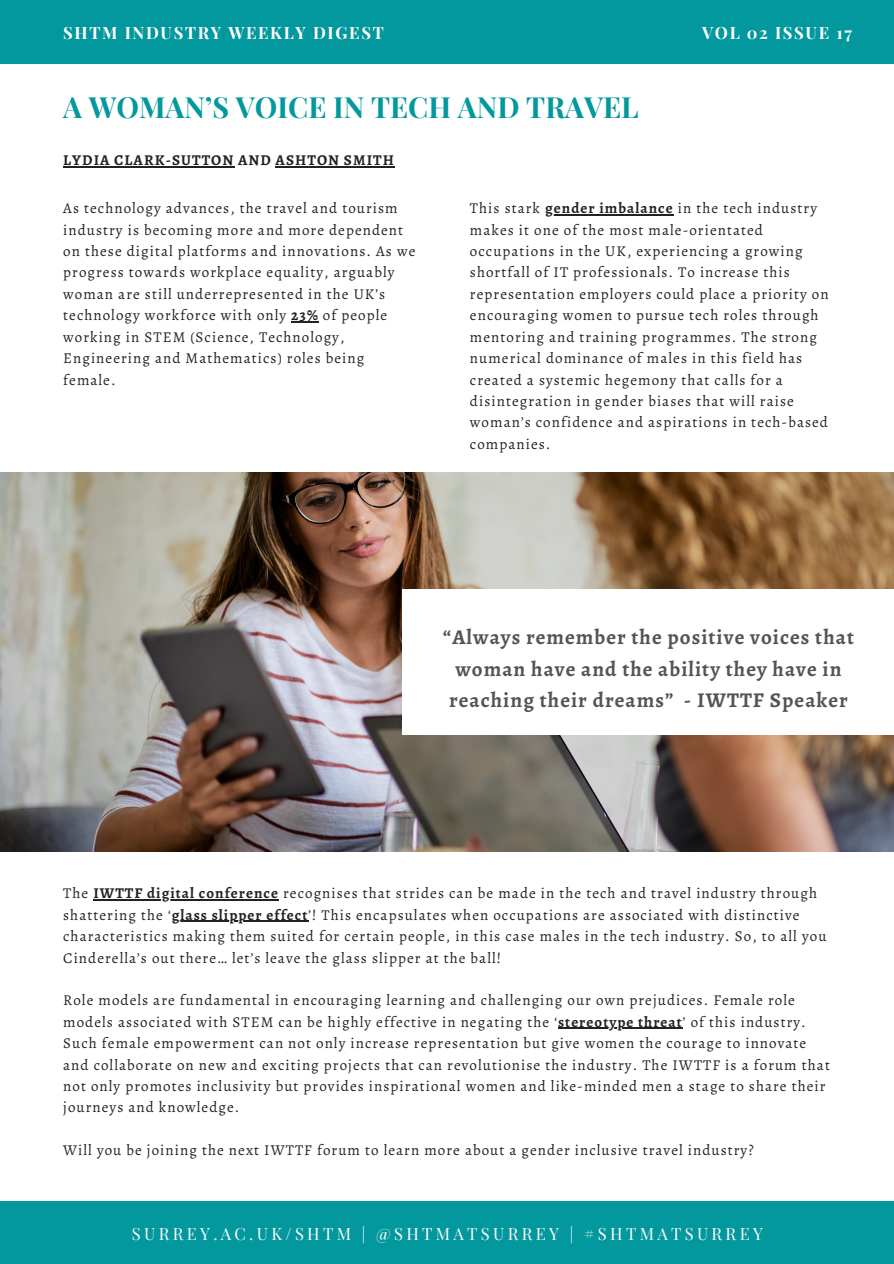
<style>
.page{position:relative;width:894px;height:1264px;background:#fff}
.page>*{position:absolute;margin:0;border:0;box-sizing:border-box;transform-origin:0 0}
.t1{font:700 28.5px "Playfair Display SC";color:#03989e}
.t2{font:700 21px/31.3px "Alegreya";letter-spacing:.05em;color:#545454}
.t3{font:16.5px "Playfair Display SC";letter-spacing:.2em;color:#fff}
.t4{font:700 16.5px "Playfair Display SC";letter-spacing:.1em;color:#fff}
.t5{font:15px/21.5px "Alegreya";letter-spacing:.07em;color:#222}
.t6{font:700 15px "Alegreya";letter-spacing:.07em;color:#222}
.s1{font-weight:700}
</style>
<div class="page">
<img style="left:0;top:472px;width:893px;height:380px">
<div style="left:0;top:0;width:893px;height:63px;background:#03989e"></div>
<div style="left:0;top:1201px;width:893px;height:62px;background:#03989e"></div>
<div style="left:402px;top:589px;width:491px;height:146px;background:#fff"></div>
<hr style="left:93px;top:899px;width:186px;height:1px;background:#222">
<hr style="left:172px;top:920px;width:136px;height:1px;background:#222">
<hr style="left:558px;top:1027px;width:124px;height:1px;background:#222">
<svg style="left:291px;top:321px;width:28px;height:1px"></svg>
<hr style="left:545px;top:214px;width:128px;height:1px;background:#222">
<hr style="left:63px;top:166px;width:171px;height:1px;background:#222">
<hr style="left:275px;top:166px;width:120px;height:1px;background:#222">
<p class="t4" style="left:63px;top:22px;width:322px">SHTM INDUSTRY WEEKLY DIGEST</p>
<p class="t4" style="left:702px;top:22px;width:151px">VOL 02 ISSUE 17</p>
<p class="t1" style="left:63px;top:87px;width:577px">A WOMAN’S VOICE IN TECH AND TRAVEL</p>
<p class="t6" style="left:63px;top:150px;width:332px">LYDIA CLARK-SUTTON AND ASHTON SMITH</p>
<p class="t5" style="left:63px;top:197px;width:353px">As technology advances, the travel and tourism industry is becoming more and more dependent on these digital platforms and innovations. As we progress towards workplace equality, arguably woman are still underrepresented in the UK’s technology workforce with only <span class="s1">23%</span> of people working in STEM (Science, Technology, Engineering and Mathematics) roles being female.</p>
<p class="t5" style="left:470px;top:197px;width:360px">This stark <span class="s1">gender imbalance</span> in the tech industry makes it one of the most male-orientated occupations in the UK, experiencing a growing shortfall of IT professionals. To increase this representation employers could place a priority on encouraging women to pursue tech roles through mentoring and training programmes. The strong numerical dominance of males in this field has created a systemic hegemony that calls for a disintegration in gender biases that will raise woman’s confidence and aspirations in tech-based companies.</p>
<p class="t2" style="left:443px;top:621px;width:412px">“Always remember the positive voices that woman have and the ability they have in reaching their dreams” - IWTTF Speaker</p>
<p class="t5" style="left:63px;top:882px;width:764px">The <span class="s1">IWTTF digital conference</span> recognises that strides can be made in the tech and travel industry through shattering the ‘<span class="s1">glass slipper effect</span>’! This encapsulates when occupations are associated with distinctive characteristics making them suited for certain people, in this case males in the tech industry. So, to all you Cinderella’s out there… let’s leave the glass slipper at the ball!</p>
<p class="t5" style="left:63px;top:989px;width:768px">Role models are fundamental in encouraging learning and challenging our own prejudices. Female role models associated with STEM can be highly effective in negating the ‘<span class="s1">stereotype threat</span>’ of this industry.<br>Such female empowerment can not only increase representation but give women the courage to innovate and collaborate on new and exciting projects that can revolutionise the industry. The IWTTF is a forum that not only promotes inclusivity but provides inspirational women and like-minded men a stage to share their journeys and knowledge.</p>
<p class="t5" style="left:63px;top:1139px;width:692px">Will you be joining the next IWTTF forum to learn more about a gender inclusive travel industry?</p>
<p class="t3" style="left:132px;top:1221px;width:632px">SURREY.AC.UK/SHTM | @SHTMATSURREY | #SHTMATSURREY</p>
</div>
